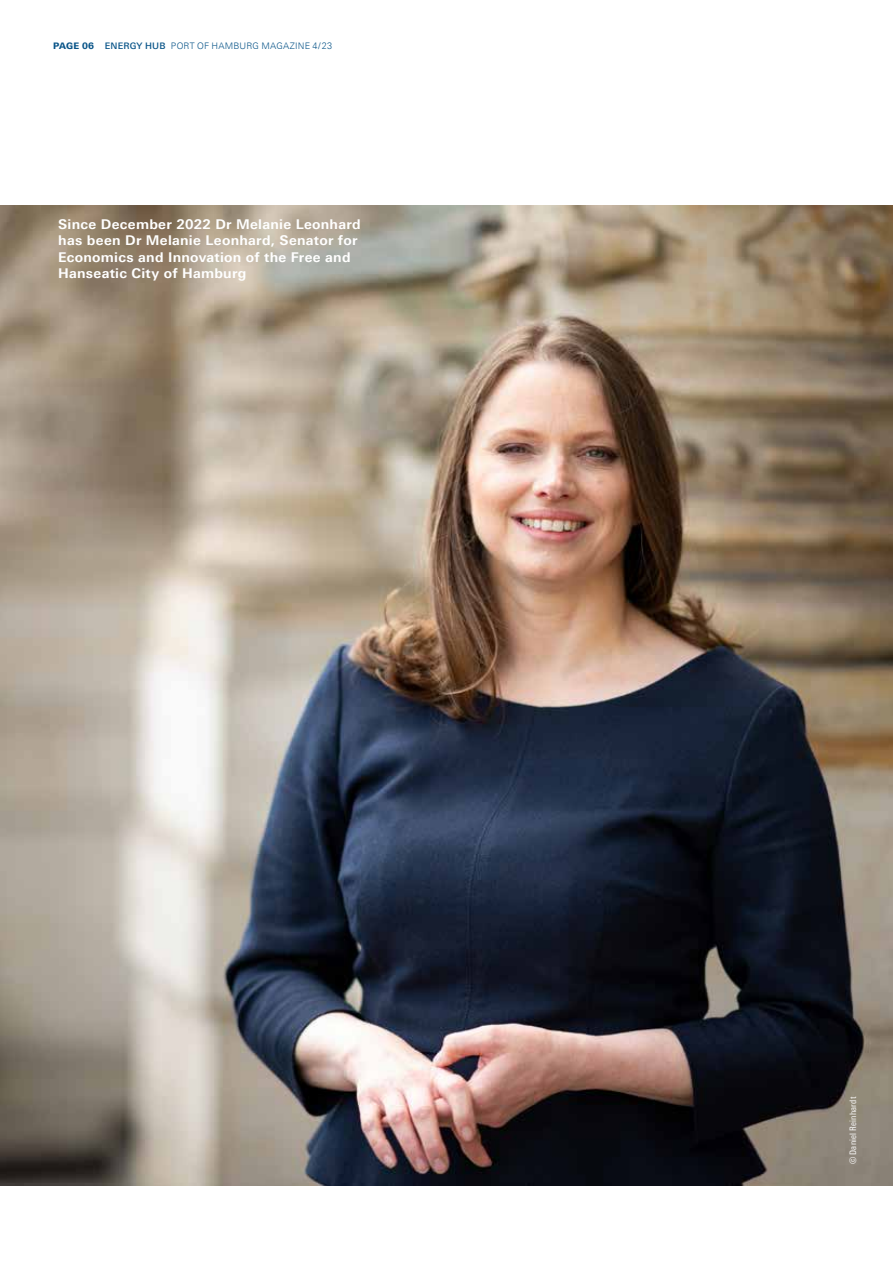
<style>
.page{position:relative;width:893px;height:1263px;background:#fff}
.page>*{position:absolute;margin:0;border:0;box-sizing:border-box;transform-origin:0 0}
.t1{font:700 13.5px/16.5px "Univers Next Pro";letter-spacing:.02em;color:#fff}
.t2{font:300 9px "Univers Next Pro";letter-spacing:.02em;color:#0a5589}
.t3{font:condensed 9px "Univers Next Pro";letter-spacing:.025em;color:#fff}
.s1{font-weight:800}
.s2{font-weight:500}
</style>
<div class="page">
<img style="left:0;top:206px;width:893px;height:979px">
<p class="t2" style="left:53px;top:41px;width:280px"><span class="s1">PAGE 06</span> <span class="s2">ENERGY HUB</span> PORT OF HAMBURG MAGAZINE 4/23</p>
<p class="t1" style="left:58px;top:216px;width:304px">Since December 2022 Dr Melanie Leonhard has been Dr Melanie Leonhard, Senator for Economics and Innovation of the Free and Hanseatic City of Hamburg</p>
<p class="t3" style="left:848px;top:1164px;width:69px;rotate:-90deg">© Daniel Reinhardt</p>
</div>
